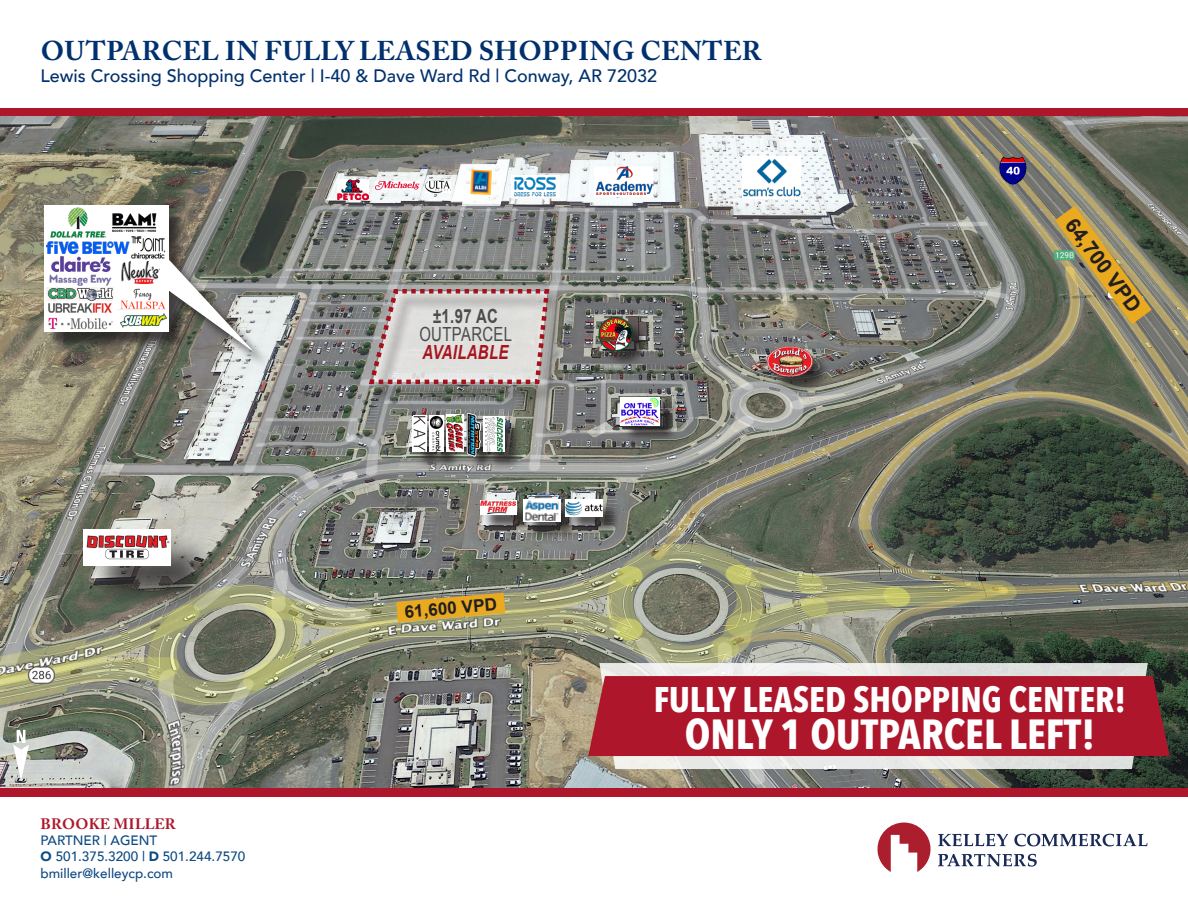
<style>
.page{position:relative;width:1188px;height:918px;background:#fff}
.page>*{position:absolute;margin:0;border:0;box-sizing:border-box;transform-origin:0 0}
.Body_Copy{font:700 42px "Avenir Next Condensed";color:#fff}
.Body_Copy-2{font:700 35.55px "Avenir Next Condensed";color:#fff}
.t1{font:700 27px "Adobe Caslon Pro";letter-spacing:.015em;color:#00306d}
.t2{font:700 20.7px "Arial";color:#231f20}
.Body_Copy-3{font:19.5px "Arial";letter-spacing:.025em;color:#4b4c4d;scale:.76 1}
.Body_Copy-4{font:italic 700 19.5px "Arial";letter-spacing:.025em;color:#a7151f;scale:.76 1}
.Body_Copy-5{font:700 19.5px "Arial";color:#4b4c4d;scale:.76 1}
.t3{font:500 18px "Avenir";color:#00306d}
.t4{font:700 17.25px "Arial";color:#231f20}
.t5{font:700 15px "Adobe Caslon Pro";letter-spacing:.01em;color:#ae172b}
.t6{font:500 13.5px/16.2px "Avenir";color:#0d4a82}
.s1{font-weight:900}
</style>
<div class="page">
<div style="left:0;top:108px;width:1188px;height:9px;background:#ae172b"></div>
<div style="left:0;top:788px;width:1188px;height:8px;background:#ae172b"></div>
<svg style="left:878px;top:823px;width:53px;height:49px"></svg>
<svg style="left:938px;top:834px;width:70px;height:12px"></svg>
<svg style="left:1014px;top:834px;width:134px;height:12px"></svg>
<svg style="left:938px;top:854px;width:99px;height:13px"></svg>
<img style="left:0;top:117px;width:1188px;height:671px">
<div style="left:623px;top:400px;width:55px;height:44px;background:#231f20;opacity:.75"></div>
<img style="left:621px;top:398px;width:39px;height:27px">
<div style="left:770px;top:349px;width:60px;height:46px;background:#231f20;opacity:.75"></div>
<img style="left:764px;top:342px;width:55px;height:36px">
<div style="left:601px;top:319px;width:48px;height:48px;background:#231f20;opacity:.75"></div>
<img style="left:596px;top:316px;width:39px;height:37px">
<svg style="left:451px;top:160px;width:58px;height:46px"></svg>
<div style="left:372px;top:292px;width:196px;height:111px;background:#231f20;opacity:.75"></div>
<svg style="left:366px;top:287px;width:186px;height:99px;background:#cbc2c0"></svg>
<svg style="left:595px;top:167px;width:58px;height:29px"></svg>
<img style="left:597px;top:167px;width:56px;height:28px">
<img style="left:511px;top:176px;width:48px;height:22px">
<img style="left:375px;top:181px;width:45px;height:9px">
<img style="left:338px;top:179px;width:30px;height:21px">
<svg style="left:426px;top:181px;width:25px;height:1px"></svg>
<img style="left:426px;top:182px;width:25px;height:10px">
<div style="left:743px;top:156px;width:58px;height:42px;background:#fff"></div>
<img style="left:743px;top:159px;width:58px;height:38px">
<svg style="left:396px;top:593px;width:109px;height:29px;background:#cea33d"></svg>
<svg style="left:1055px;top:206px;width:97px;height:118px;background:#a18f56"></svg>
<img style="left:995px;top:153px;width:36px;height:33px">
<div style="left:415px;top:418px;width:30px;height:53px;background:#231f20;opacity:.75"></div>
<div style="left:413px;top:415px;width:13px;height:37px;background:#504e4f"></div>
<img style="left:413px;top:417px;width:12px;height:34px">
<div style="left:431px;top:418px;width:31px;height:53px;background:#231f20;opacity:.75"></div>
<svg style="left:429px;top:415px;width:14px;height:37px"></svg>
<img style="left:430px;top:417px;width:13px;height:34px">
<div style="left:482px;top:502px;width:53px;height:32px;background:#231f20;opacity:.75"></div>
<svg style="left:480px;top:500px;width:37px;height:15px"></svg>
<img style="left:481px;top:500px;width:34px;height:15px">
<div style="left:525px;top:502px;width:54px;height:38px;background:#231f20;opacity:.75"></div>
<div style="left:523px;top:499px;width:38px;height:23px;background:#fff"></div>
<svg style="left:525px;top:500px;width:34px;height:21px"></svg>
<div style="left:568px;top:501px;width:54px;height:34px;background:#231f20;opacity:.75"></div>
<img style="left:566px;top:499px;width:37px;height:18px">
<div style="left:88px;top:534px;width:129px;height:78px;background:#231f20;opacity:.75"></div>
<div style="left:83px;top:529px;width:88px;height:37px;background:#fff"></div>
<img style="left:86px;top:535px;width:84px;height:25px">
<svg style="left:13px;top:730px;width:16px;height:51px"></svg>
<div style="left:469px;top:416px;width:29px;height:56px;background:#231f20;opacity:.75"></div>
<img style="left:466px;top:412px;width:16px;height:44px">
<div style="left:485px;top:419px;width:38px;height:52px;background:#231f20;opacity:.75"></div>
<svg style="left:483px;top:416px;width:21px;height:36px"></svg>
<img style="left:496px;top:418px;width:7px;height:34px">
<svg style="left:484px;top:418px;width:12px;height:34px"></svg>
<img style="left:446px;top:415px;width:18px;height:37px">
<img style="left:470px;top:170px;width:22px;height:25px">
<div style="left:46px;top:208px;width:226px;height:161px;background:#231f20;opacity:.75"></div>
<svg style="left:163px;top:254px;width:92px;height:99px;background:#8e8f89"></svg>
<div style="left:44px;top:206px;width:125px;height:126px;background:#fff"></div>
<img style="left:48px;top:317px;width:65px;height:13px">
<img style="left:50px;top:208px;width:56px;height:30px">
<svg style="left:112px;top:213px;width:45px;height:19px"></svg>
<img style="left:112px;top:214px;width:44px;height:17px">
<svg style="left:47px;top:241px;width:83px;height:13px"></svg>
<img style="left:47px;top:242px;width:83px;height:11px">
<img style="left:46px;top:274px;width:67px;height:26px">
<img style="left:121px;top:261px;width:38px;height:23px">
<svg style="left:48px;top:303px;width:64px;height:10px"></svg>
<img style="left:49px;top:304px;width:62px;height:8px">
<img style="left:118px;top:288px;width:48px;height:22px">
<img style="left:120px;top:314px;width:46px;height:13px">
<img style="left:52px;top:256px;width:59px;height:15px">
<img style="left:131px;top:236px;width:35px;height:24px">
<svg style="left:599px;top:663px;width:549px;height:106px;fill:#e8e8e6"></svg>
<div style="left:588px;top:676px;width:582px;height:80px;background:#ae172b"></div>
<h3 class="t1" style="left:41px;top:35px;width:723px">OUTPARCEL IN FULLY LEASED SHOPPING CENTER</h3>
<h3 class="t3" style="left:40px;top:60px;width:618px">Lewis Crossing Shopping Center | I-40 &amp; Dave Ward Rd | Conway, AR 72032</h3>
<p class="Body_Copy-5" style="left:433px;top:304px;width:87px">±1.97 AC</p>
<p class="Body_Copy-3" style="left:419px;top:322px;width:124px">OUTPARCEL</p>
<p class="Body_Copy-4" style="left:423px;top:340px;width:115px">AVAILABLE</p>
<p class="t4" style="left:404px;top:600px;width:94px;rotate:-5deg">61,600 VPD</p>
<p class="t2" style="left:1081px;top:212px;width:113px;rotate:53deg">64,700 VPD</p>
<p class="t5" style="left:41px;top:815px;width:137px">BROOKE MILLER</p>
<p class="t6" style="left:40px;top:832px;width:206px">PARTNER | AGENT<br><span class="s1">O</span> 501.375.3200 | <span class="s1">D</span> 501.244.7570 bmiller@kelleycp.com</p>
<p class="Body_Copy-2" style="left:654px;top:677px;width:474px">FULLY LEASED SHOPPING CENTER!</p>
<p class="Body_Copy" style="left:685px;top:709px;width:412px">ONLY 1 OUTPARCEL LEFT!</p>
</div>
